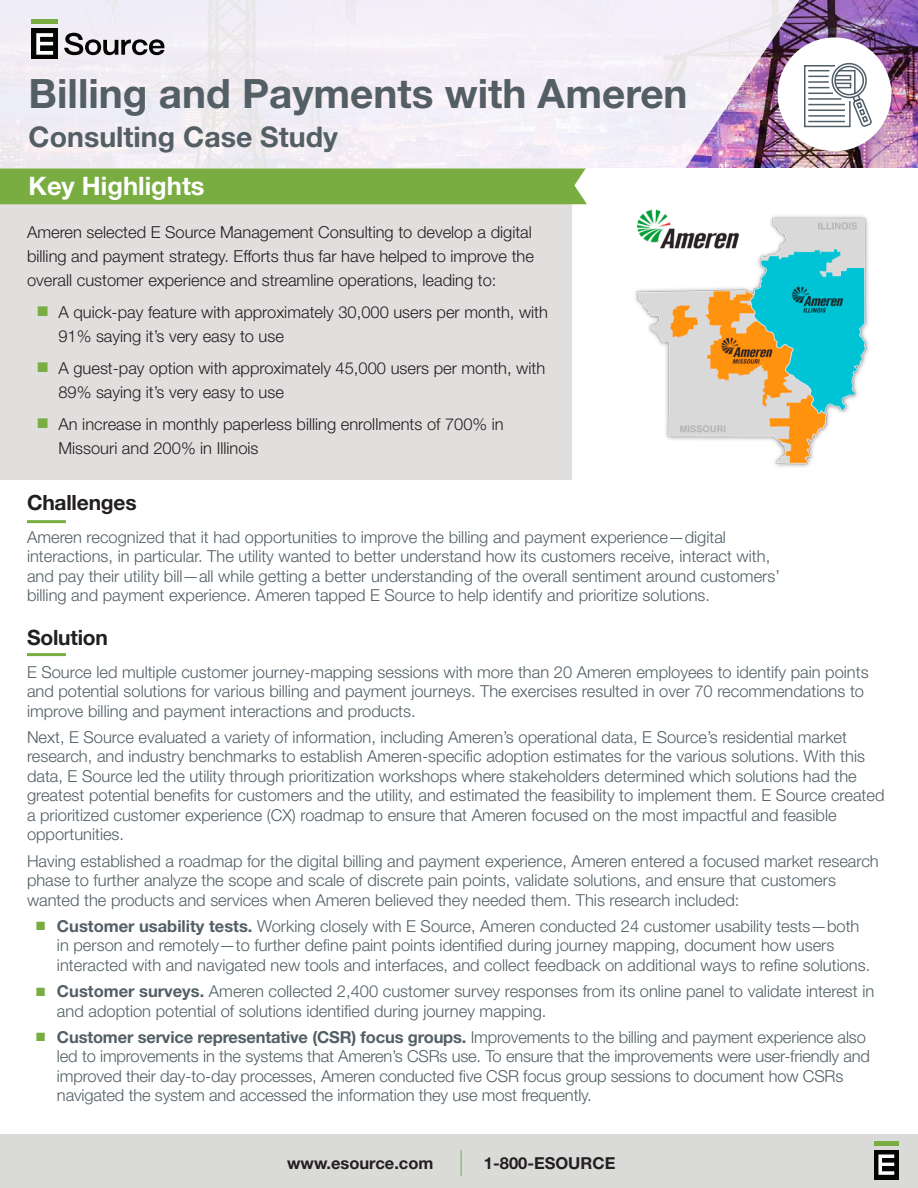
<style>
.page{position:relative;width:918px;height:1188px;background:#fff}
.page>*{position:absolute;margin:0;border:0;box-sizing:border-box;transform-origin:0 0}
.t1{font:700 40.5px "Helvetica Neue LT Std";color:#535f65}
.t2{font:700 28.5px "Helvetica Neue LT Std";color:#535f65}
.t3{font:700 25.5px "Helvetica Neue LT Std";color:#fff}
.t4{font:700 21px "Helvetica Neue LT Std";letter-spacing:-.01em;color:#231f20}
.t5{font:700 21px "Helvetica Neue";letter-spacing:-.01em;color:#231f20}
.t6{font:300 16.5px/19.5px "Helvetica Neue LT Std";color:#535f65}
.t7{font:300 16.5px/24px "Helvetica Neue LT Std";color:#231f20}
.t8{font:700 16.5px "Helvetica Neue LT Std";color:#231f20}
.s1{color:#79ad41}
.s2{font-weight:700}
</style>
<div class="page">
<div style="left:0;top:1134px;width:918px;height:54px;background:#dadad8"></div>
<div style="left:0;top:200px;width:571px;height:280px;background:#e0dfde"></div>
<div style="left:0;top:168px;width:587px;height:36px;background:#79ad41"></div>
<img style="left:808px;top:0;width:110px;height:167px">
<svg style="left:0;top:0;width:808px;height:168px;fill:#f2eef6"></svg>
<img style="left:635px;top:209px;width:234px;height:258px">
<div style="left:32px;top:28px;width:26px;height:31px;background:#050504"></div>
<div style="left:32px;top:19px;width:26px;height:5px;background:#79ad41"></div>
<svg style="left:36px;top:33px;width:17px;height:22px"></svg>
<svg style="left:64px;top:33px;width:100px;height:22px"></svg>
<div style="left:778px;top:37px;width:113px;height:114px;background:#fff;border-radius:50%"></div>
<div style="left:874px;top:1150px;width:25px;height:29px;background:#050504"></div>
<hr style="left:874px;top:1142px;width:25px;height:4px;background:#79ad41">
<svg style="left:878px;top:1154px;width:16px;height:21px"></svg>
<svg style="left:461px;top:1150px;width:1px;height:26px"></svg>
<svg style="left:804px;top:62px;width:68px;height:66px"></svg>
<hr style="left:27px;top:520px;width:39px;height:3px;background:#79ad41">
<hr style="left:27px;top:653px;width:39px;height:3px;background:#79ad41">
<h1 class="t1" style="left:29px;top:69px;width:661px">Billing and Payments with Ameren</h1>
<h2 class="t2" style="left:29px;top:119px;width:311px">Consulting Case Study</h2>
<h3 class="t3" style="left:29px;top:170px;width:178px">Key Highlights</h3>
<p class="t7" style="left:27px;top:220px;width:509px">Ameren selected E Source Management Consulting to develop a digital billing and payment strategy. Efforts thus far have helped to improve the overall customer experience and streamline operations, leading to:</p>
<p class="t7" style="left:58px;top:300px;width:491px;text-indent:-21px"><span class="s1">■</span> A quick-pay feature with approximately 30,000 users per month, with<br>91% saying it’s very easy to use</p>
<p class="t7" style="left:58px;top:356px;width:488px;text-indent:-21px"><span class="s1">■</span> A guest-pay option with approximately 45,000 users per month, with<br>89% saying it’s very easy to use</p>
<p class="t7" style="left:58px;top:411px;width:447px;text-indent:-21px"><span class="s1">■</span> An increase in monthly paperless billing enrollments of 700% in<br>Missouri and 200% in Illinois</p>
<p class="t4" style="left:27px;top:489px;width:111px">Challenges</p>
<p class="t6" style="left:27px;top:527px;width:755px">Ameren recognized that it had opportunities to improve the billing and payment experience—digital interactions, in particular. The utility wanted to better understand how its customers receive, interact with, and pay their utility bill—all while getting a better understanding of the overall sentiment around customers’ billing and payment experience. Ameren tapped E Source to help identify and prioritize solutions.</p>
<p class="t5" style="left:27px;top:621px;width:82px">Solution</p>
<p class="t6" style="left:27px;top:662px;width:843px">E Source led multiple customer journey-mapping sessions with more than 20 Ameren employees to identify pain points and potential solutions for various billing and payment journeys. The exercises resulted in over 70 recommendations to improve billing and payment interactions and products.</p>
<p class="t6" style="left:27px;top:727px;width:859px">Next, E Source evaluated a variety of information, including Ameren’s operational data, E Source’s residential market research, and industry benchmarks to establish Ameren-specific adoption estimates for the various solutions. With this data, E Source led the utility through prioritization workshops where stakeholders determined which solutions had the greatest potential benefits for customers and the utility, and estimated the feasibility to implement them. E Source created a prioritized customer experience (CX) roadmap to ensure that Ameren focused on the most impactful and feasible opportunities.</p>
<p class="t6" style="left:27px;top:851px;width:853px">Having established a roadmap for the digital billing and payment experience, Ameren entered a focused market research phase to further analyze the scope and scale of discrete pain points, validate solutions, and ensure that customers wanted the products and services when Ameren believed they needed them. This research included:</p>
<p class="t6" style="left:57px;top:916px;width:815px;text-indent:-21px"><span class="s1">■</span> <span class="s2">Customer usability tests.</span> Working closely with E Source, Ameren conducted 24 customer usability tests—both in person and remotely—to further define paint points identified during journey mapping, document how users interacted with and navigated new tools and interfaces, and collect feedback on additional ways to refine solutions.</p>
<p class="t6" style="left:57px;top:981px;width:819px;text-indent:-21px"><span class="s1">■</span> <span class="s2">Customer surveys.</span> Ameren collected 2,400 customer survey responses from its online panel to validate interest in and adoption potential of solutions identified during journey mapping.</p>
<p class="t6" style="left:57px;top:1027px;width:815px;text-indent:-21px"><span class="s1">■</span> <span class="s2">Customer service representative (CSR) focus groups.</span> Improvements to the billing and payment experience also led to improvements in the systems that Ameren’s CSRs use. To ensure that the improvements were user-friendly and improved their day-to-day processes, Ameren conducted five CSR focus group sessions to document how CSRs navigated the system and accessed the information they use most frequently.</p>
<p class="t8" style="left:287px;top:1153px;width:148px">www.esource.com</p>
<p class="t8" style="left:484px;top:1153px;width:133px">1-800-ESOURCE</p>
</div>
